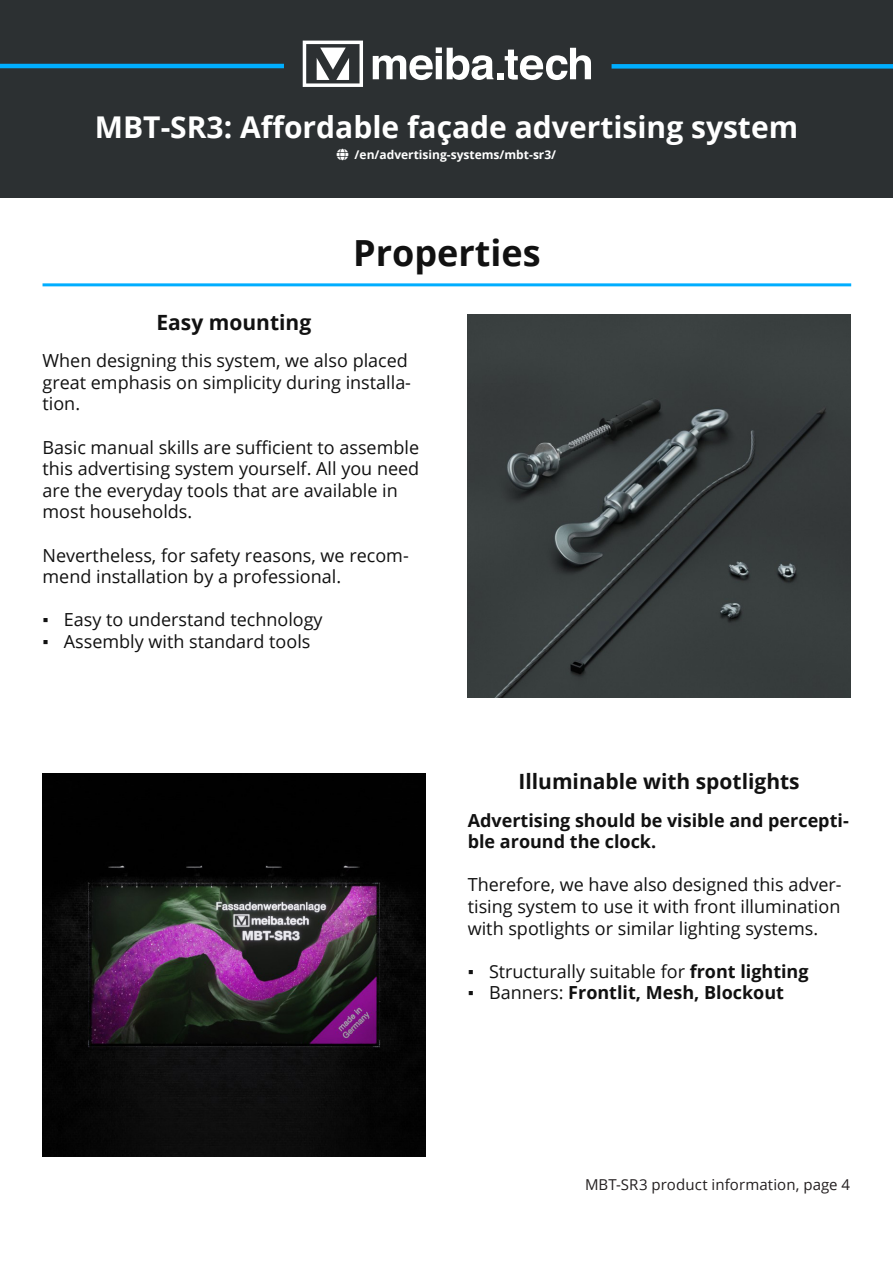
<style>
.page{position:relative;width:893px;height:1263px;background:#fff}
.page>*{position:absolute;margin:0;border:0;box-sizing:border-box;transform-origin:0 0}
.Überschrift_1{font:700 36px "Open Sans";color:#111}
.t1{font:700 30px "Open Sans";color:#fff}
.Überschrift_2{font:700 21px "Open Sans";color:#111}
.Standardtext{font:18px/21.6px "Open Sans";color:#111}
.Standardtext-2{font:700 18px/21.6px "Open Sans";color:#111}
.t2{font:15px "Open Sans";letter-spacing:.005em;color:#231f20}
.t3{font:700 12px "Open Sans";color:#fff}
.s1{font-family:"Arial"}
.s2{font-weight:700}
.s3{font-family:"Arial";font-weight:400}
.s4{font-weight:400}
</style>
<div class="page">
<img style="left:468px;top:314px;width:382px;height:383px">
<img style="left:43px;top:774px;width:382px;height:383px">
<hr style="left:43px;top:283px;width:808px;height:3px;background:#00aeff">
<div style="left:0;top:0;width:893px;height:197px;background:#2c3032"></div>
<hr style="left:0;top:64px;width:284px;height:4px;background:#00aeff">
<div style="left:612px;top:64px;width:281px;height:5px;background:#00aeff"></div>
<svg style="left:373px;top:47px;width:120px;height:33px"></svg>
<div style="left:497px;top:73px;width:7px;height:6px;background:#fff"></div>
<svg style="left:505px;top:48px;width:86px;height:32px"></svg>
<svg style="left:303px;top:41px;width:60px;height:46px"></svg>
<h2 class="t1" style="left:95px;top:106px;width:705px">MBT-SR3: Affordable façade advertising system</h2>
<p class="t3" style="left:355px;top:146px;width:203px">/en/advertising-systems/mbt-sr3/</p>
<p class="Überschrift_2" style="left:157px;top:307px;width:156px">Easy mounting</p>
<p class="Überschrift_1" style="left:353px;top:227px;width:189px">Properties</p>
<p class="Standardtext" style="left:43px;top:349px;width:370px">When designing this system, we also placed great emphasis on simplicity during installa&shy;tion.</p>
<p class="Standardtext" style="left:43px;top:436px;width:378px">Basic manual skills are sufficient to assemble this advertising system yourself. All you need are the everyday tools that are available in most households.</p>
<p class="Standardtext" style="left:43px;top:544px;width:368px">Nevertheless, for safety reasons, we recom&shy;mend installation by a professional.</p>
<p class="Standardtext" style="left:43px;top:609px;width:282px"><span class="s1">▪</span> Easy to understand technology</p>
<p class="Standardtext" style="left:43px;top:630px;width:269px"><span class="s1">▪</span> Assembly with standard tools</p>
<p class="Überschrift_2" style="left:518px;top:767px;width:283px">Illuminable with spotlights</p>
<p class="Standardtext-2" style="left:468px;top:809px;width:383px">Advertising should be visible and percepti&shy;ble around the clock.</p>
<p class="Standardtext" style="left:468px;top:874px;width:375px;text-align:justify">Therefore, we have also designed this adver&shy;tising system to use it with front illumination with spotlights or similar lighting systems.</p>
<p class="Standardtext" style="left:468px;top:960px;width:342px"><span class="s1">▪</span> Structurally suitable for <span class="s2">front lighting</span></p>
<p class="Standardtext-2" style="left:468px;top:982px;width:318px"><span class="s3">▪</span> <span class="s4">Banners:</span> Frontlit, Mesh, Blockout</p>
<p class="t2" style="left:585px;top:1174px;width:267px">MBT-SR3 product information, page 4</p>
</div>
